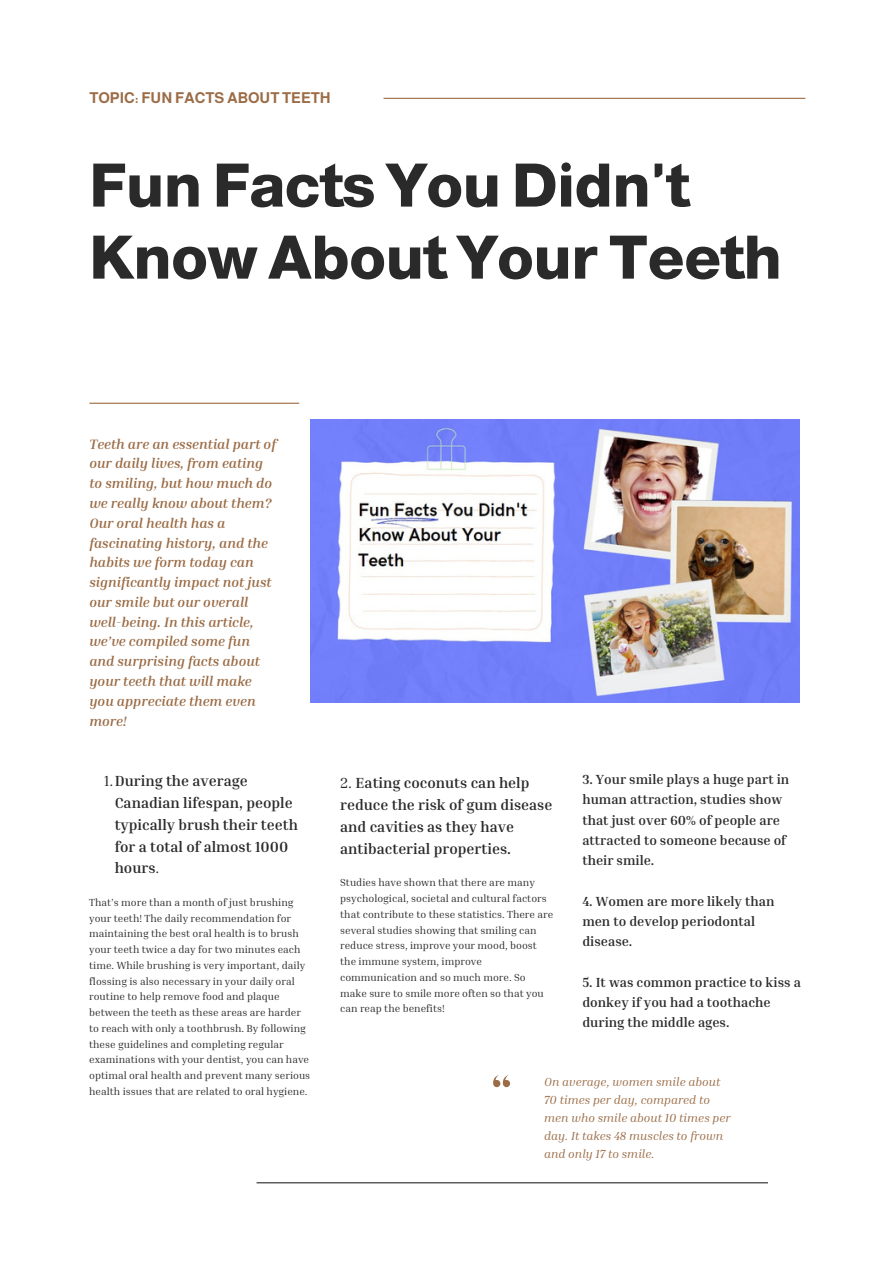
<style>
.page{position:relative;width:894px;height:1264px;background:#fff}
.page>*{position:absolute;margin:0;border:0;box-sizing:border-box;transform-origin:0 0}
.t1{font:800 60px/72px "Almarai";color:#2b2a2a}
.t2{font:700 15px/21.9px "Inria Serif";color:#2b2a2a}
.t3{font:700 15px "Almarai";color:#9b6c46}
.t4{font:italic 700 13.95px/19.8px "Inria Serif";color:#9b6c46}
.t5{font:700 13.5px/20.2px "Inria Serif";color:#2b2a2a}
.t6{font:italic 12px/18px "Inria Serif";color:#9b6c46}
.t7{font:10.5px/15.8px "Inria Serif";color:#2b2a2a}
.s1{font-weight:400}
</style>
<div class="page">
<hr style="left:256px;top:1182px;width:511px;height:1px;background:#2b2a2a">
<hr style="left:383px;top:98px;width:422px;height:1px;background:#9b6c46">
<hr style="left:89px;top:402px;width:210px;height:2px;background:#9b6c46">
<svg style="left:493px;top:1075px;width:17px;height:12px"></svg>
<img style="left:310px;top:420px;width:488px;height:282px">
<h1 class="t3" style="left:89px;top:89px;width:243px">TOPIC: FUN FACTS ABOUT TEETH</h1>
<h3 class="t1" style="left:89px;top:150px;width:693px">Fun Facts You Didn't<br>Know About Your Teeth</h3>
<p class="t4" style="left:89px;top:433px;width:188px">Teeth are an essential part of our daily lives, from eating to smiling, but how much do we really know about them?<br>Our oral health has a fascinating history, and the habits we form today can significantly impact not just our smile but our overall well-being. In this article, we’ve compiled some fun and surprising facts about your teeth that will make you appreciate them even more!</p>
<p class="t2" style="left:115px;top:769px;width:185px;text-indent:-11px"><span class="s1">1.</span>During the average<br>Canadian lifespan, people typically brush their teeth for a total of almost 1000 hours<span class="s1">.</span></p>
<h4 class="t7" style="left:89px;top:894px;width:222px">That’s more than a month of just brushing your teeth! The daily recommendation for maintaining the best oral health is to brush your teeth twice a day for two minutes each time. While brushing is very important, daily flossing is also necessary in your daily oral routine to help remove food and plaque between the teeth as these areas are harder to reach with only a toothbrush. By following these guidelines and completing regular examinations with your dentist, you can have optimal oral health and prevent many serious health issues that are related to oral hygiene.</h4>
<h5 class="t2" style="left:340px;top:771px;width:213px"><span class="s1">2.</span> Eating coconuts can help reduce the risk of gum disease and cavities as they have antibacterial properties.</h5>
<p class="t7" style="left:340px;top:874px;width:214px">Studies have shown that there are many psychological, societal and cultural factors that contribute to these statistics. There are several studies showing that smiling can reduce stress, improve your mood, boost the immune system, improve communication and so much more. So make sure to smile more often so that you can reap the benefits!</p>
<p class="t5" style="left:582px;top:769px;width:208px">3. Your smile plays a huge part in human attraction, studies show that just over 60% of people are attracted to someone because of their smile.</p>
<h5 class="t5" style="left:582px;top:890px;width:193px">4. Women are more likely than men to develop periodontal disease.</h5>
<h5 class="t5" style="left:582px;top:971px;width:220px">5. It was common practice to kiss a donkey if you had a toothache during the middle ages.</h5>
<p class="t6" style="left:544px;top:1072px;width:188px">On average, women smile about<br>70 times per day, compared to men who smile about 10 times per day. It takes 48 muscles to frown and only 17 to smile.</p>
</div>
